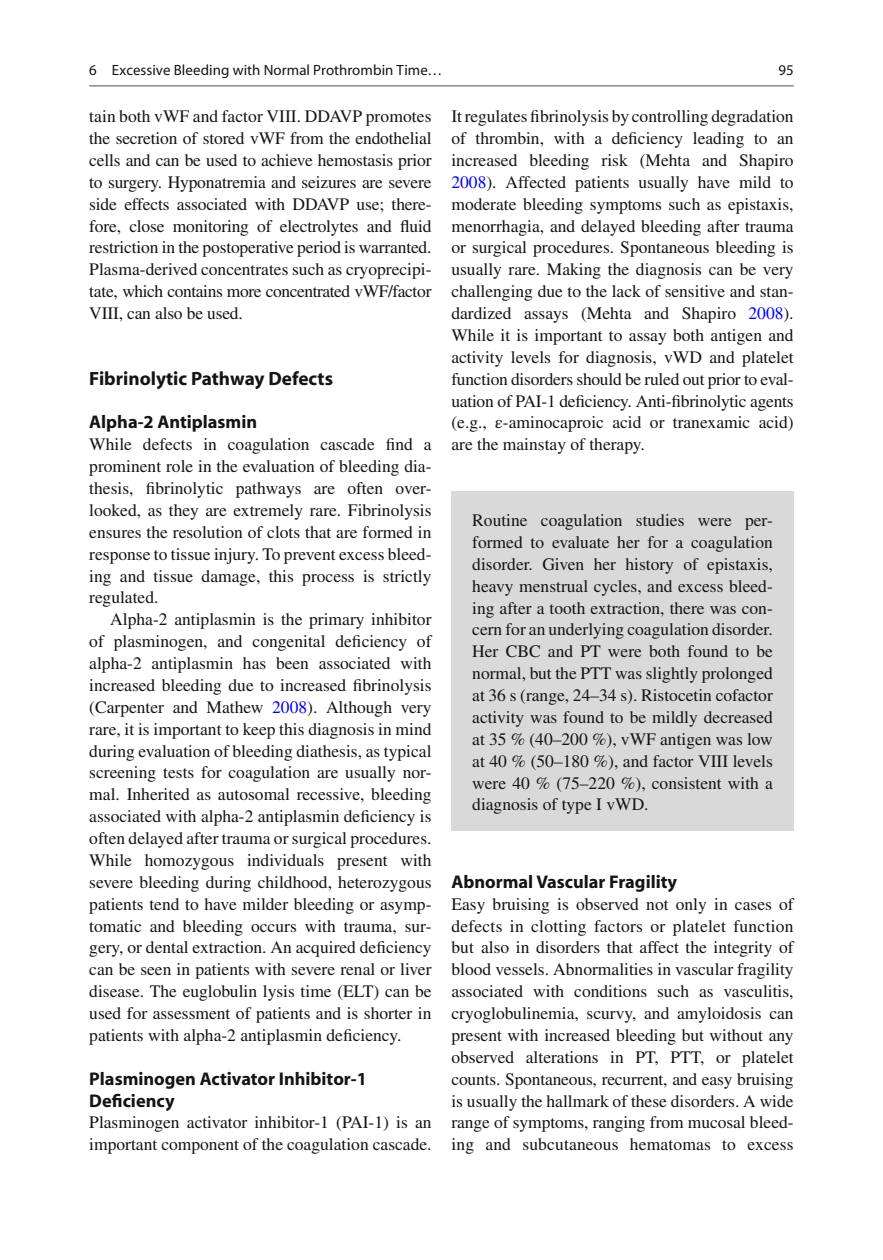
<style>
.page{position:relative;width:883px;height:1260px;background:#fff}
.page>*{position:absolute;margin:0;border:0;box-sizing:border-box;transform-origin:0 0}
.t1{font:700 19.25px "Myriad";color:#131413}
.t2{font:700 18.38px/21.9px "Myriad";color:#131413}
.t3{font:17.5px/21.9px "Times";color:#131413;text-align:justify}
.t4{font:14.88px "Myriad";letter-spacing:.005em;color:#131413}
.s1{color:#00f}
.s2{font-family:"STIX General"}
</style>
<div class="page">
<div style="left:451px;top:492px;width:343px;height:339px;background:#d9d9d9"></div>
<hr style="left:89px;top:85px;width:705px;height:2px;background:#989898">
<p class="t4" style="left:89px;top:64px;width:355px">6 Excessive Bleeding with Normal Prothrombin Time…</p>
<p class="t4" style="left:779px;top:64px;width:17px">95</p>
<p class="t3" style="left:89px;top:107px;width:344px">tain both vWF and factor VIII. DDAVP promotes the secretion of stored vWF from the endothelial cells and can be used to achieve hemostasis prior to surgery. Hyponatremia and seizures are severe side effects associated with DDAVP use; there&shy;fore, close monitoring of electrolytes and fluid restriction in the postoperative period is warranted.<br>Plasma-derived concentrates such as cryoprecipi&shy;tate, which contains more concentrated vWF/factor VIII, can also be used.</p>
<p class="t1" style="left:89px;top:371px;width:245px">Fibrinolytic Pathway Defects</p>
<p class="t2" style="left:89px;top:413px;width:169px">Alpha-2 Antiplasmin</p>
<p class="t3" style="left:89px;top:435px;width:344px">While defects in coagulation cascade find a prominent role in the evaluation of bleeding dia&shy;thesis, fibrinolytic pathways are often over&shy;looked, as they are extremely rare. Fibrinolysis ensures the resolution of clots that are formed in response to tissue injury. To prevent excess bleed&shy;ing and tissue damage, this process is strictly regulated.</p>
<p class="t3" style="left:89px;top:610px;width:344px;text-indent:21px">Alpha-2 antiplasmin is the primary inhibitor of plasminogen, and congenital deficiency of alpha-2 antiplasmin has been associated with increased bleeding due to increased fibrinolysis (Carpenter and Mathew <span class="s1">2008</span> ). Although very rare, it is important to keep this diagnosis in mind during evaluation of bleeding diathesis, as typical screening tests for coagulation are usually nor&shy;mal. Inherited as autosomal recessive, bleeding associated with alpha-2 antiplasmin deficiency is often delayed after trauma or surgical procedures.<br>While homozygous individuals present with severe bleeding during childhood, heterozygous patients tend to have milder bleeding or asymp&shy;tomatic and bleeding occurs with trauma, sur&shy;gery, or dental extraction. An acquired deficiency can be seen in patients with severe renal or liver disease. The euglobulin lysis time (ELT) can be used for assessment of patients and is shorter in patients with alpha-2 antiplasmin deficiency.</p>
<p class="t2" style="left:89px;top:1069px;width:279px">Plasminogen Activator Inhibitor-1<br>Deficiency</p>
<p class="t3" style="left:89px;top:1113px;width:344px">Plasminogen activator inhibitor-1 (PAI-1) is an important component of the coagulation cascade.</p>
<p class="t3" style="left:451px;top:107px;width:344px">It regulates fibrinolysis by controlling degradation of thrombin, with a deficiency leading to an increased bleeding risk (Mehta and Shapiro <span class="s1">2008</span> ). Affected patients usually have mild to moderate bleeding symptoms such as epistaxis, menorrhagia, and delayed bleeding after trauma or surgical procedures. Spontaneous bleeding is usually rare. Making the diagnosis can be very challenging due to the lack of sensitive and stan&shy;dardized assays (Mehta and Shapiro <span class="s1">2008</span> ).<br>While it is important to assay both antigen and activity levels for diagnosis, vWD and platelet function disorders should be ruled out prior to eval&shy;uation of PAI-1 deficiency. Anti-fibrinolytic agents (e.g., <span class="s2">ε</span>-aminocaproic acid or tranexamic acid) are the mainstay of therapy.</p>
<p class="t3" style="left:472px;top:511px;width:302px">Routine coagulation studies were per&shy;formed to evaluate her for a coagulation disorder. Given her history of epistaxis, heavy menstrual cycles, and excess bleed&shy;ing after a tooth extraction, there was con&shy;cern for an underlying coagulation disorder.<br>Her CBC and PT were both found to be normal, but the PTT was slightly prolonged at 36 s (range, 24–34 s). Ristocetin cofactor activity was found to be mildly decreased at 35 % (40–200 %), vWF antigen was low at 40 % (50–180 %), and factor VIII levels were 40 % (75–220 %), consistent with a diagnosis of type I vWD.</p>
<p class="t2" style="left:451px;top:872px;width:227px">Abnormal Vascular Fragility</p>
<p class="t3" style="left:451px;top:895px;width:344px">Easy bruising is observed not only in cases of defects in clotting factors or platelet function but also in disorders that affect the integrity of blood vessels. Abnormalities in vascular fragility associated with conditions such as vasculitis, cryoglobulinemia, scurvy, and amyloidosis can present with increased bleeding but without any observed alterations in PT, PTT, or platelet counts. Spontaneous, recurrent, and easy bruising is usually the hallmark of these disorders. A wide range of symptoms, ranging from mucosal bleed&shy;ing and subcutaneous hematomas to excess</p>
</div>
